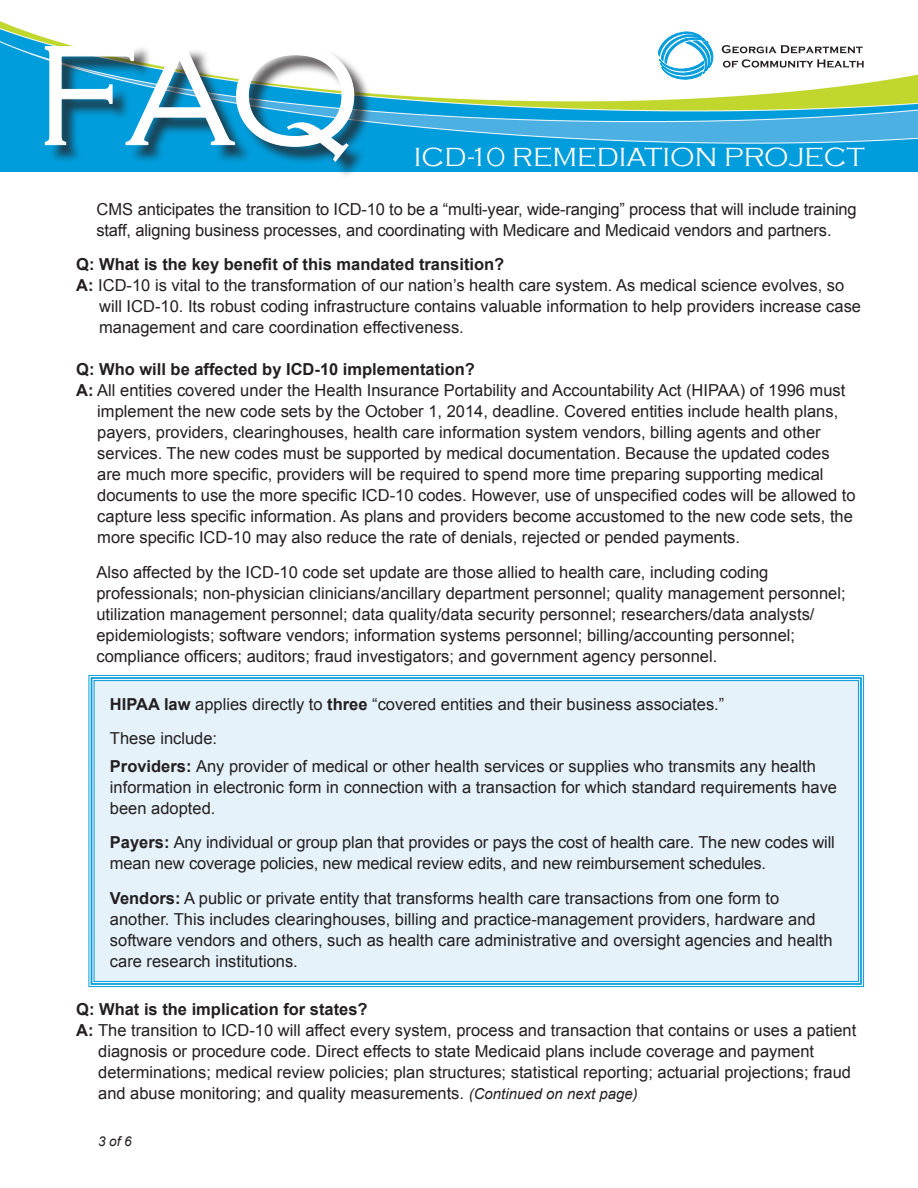
<style>
.page{position:relative;width:918px;height:1188px;background:#fff}
.page>*{position:absolute;margin:0;border:0;box-sizing:border-box;transform-origin:0 0}
.text{font:300 147px "Copperplate Gothic";color:#fff}
.t1{font:300 27px "Copperplate Gothic";color:#fff}
.text-2{font:16.5px/21px "Arial";color:#231f20}
.question{font:16.5px/21px "Arial";color:#231f20}
.question-2{font:700 16.5px "Arial";color:#231f20}
.t2{font:italic 13.5px "Arial";color:#231f20}
.s1{font-weight:700}
.s2{font-style:italic;font-size:15px}
</style>
<div class="page">
<div style="left:88px;top:675px;width:776px;height:312px;background:#e6f2fa"></div>
<div style="left:91px;top:677px;width:771px;height:308px;border:2px solid #069ddc"></div>
<img style="left:0;top:21px;width:918px;height:151px">
<div style="left:48px;top:44px;width:325px;height:135px;background:#231f20;opacity:.75"></div>
<svg style="left:44px;top:41px;width:311px;height:122px"></svg>
<svg style="left:658px;top:32px;width:55px;height:47px"></svg>
<svg style="left:722px;top:45px;width:142px;height:23px"></svg>
<p class="text" style="left:34px;top:16px;width:329px">FAQ</p>
<p class="t1" style="left:414px;top:142px;width:452px">ICD -10 REMEDIATION PROJECT</p>
<p class="text-2" style="left:96px;top:198px;width:762px">CMS anticipates the transition to ICD-10 to be a “multi-year, wide-ranging” process that will include training staff, aligning business processes, and coordinating with Medicare and Medicaid vendors and partners.</p>
<p class="question-2" style="left:76px;top:253px;width:430px">Q: What is the key benefit of this mandated transition?</p>
<p class="question" style="left:99px;top:275px;width:764px;text-indent:-23px"><span class="s1">A:</span> ICD-10 is vital to the transformation of our nation’s health care system. As medical science evolves, so will ICD-10. Its robust coding infrastructure contains valuable information to help providers increase case management and care coordination effectiveness.</p>
<p class="question-2" style="left:76px;top:358px;width:400px">Q: Who will be affected by ICD-10 implementation?</p>
<p class="text-2" style="left:97px;top:380px;width:760px;text-indent:-21px"><span class="s1">A:</span> All entities covered under the Health Insurance Portability and Accountability Act (HIPAA) of 1996 must implement the new code sets by the October 1, 2014, deadline. Covered entities include health plans, payers, providers, clearinghouses, health care information system vendors, billing agents and other services. The new codes must be supported by medical documentation. Because the updated codes are much more specific, providers will be required to spend more time preparing supporting medical documents to use the more specific ICD-10 codes. However, use of unspecified codes will be allowed to capture less specific information. As plans and providers become accustomed to the new code sets, the more specific ICD-10 may also reduce the rate of denials, rejected or pended payments.</p>
<p class="text-2" style="left:96px;top:561px;width:751px">Also affected by the ICD-10 code set update are those allied to health care, including coding professionals; non-physician clinicians/ancillary department personnel; quality management personnel; utilization management personnel; data quality/data security personnel; researchers/data analysts/ epidemiologists; software vendors; information systems personnel; billing/accounting personnel; compliance officers; auditors; fraud investigators; and government agency personnel.</p>
<p class="text-2" style="left:110px;top:693px;width:616px"><span class="s1">HIPAA law</span> applies directly to <span class="s1">three</span> “covered entities and their business associates.”</p>
<p class="text-2" style="left:110px;top:728px;width:109px">These include:</p>
<p class="text-2" style="left:110px;top:756px;width:729px"><span class="s1">Providers:</span> Any provider of medical or other health services or supplies who transmits any health information in electronic form in connection with a transaction for which standard requirements have been adopted.</p>
<p class="text-2" style="left:110px;top:832px;width:727px"><span class="s1">Payers:</span> Any individual or group plan that provides or pays the cost of health care. The new codes will mean new coverage policies, new medical review edits, and new reimbursement schedules.</p>
<p class="text-2" style="left:110px;top:888px;width:724px"><span class="s1">Vendors:</span> A public or private entity that transforms health care transactions from one form to another. This includes clearinghouses, billing and practice-management providers, hardware and software vendors and others, such as health care administrative and oversight agencies and health care research institutions.</p>
<p class="question-2" style="left:76px;top:998px;width:293px">Q: What is the implication for states?</p>
<p class="text-2" style="left:98px;top:1020px;width:760px;text-indent:-22px"><span class="s1">A:</span> The transition to ICD-10 will affect every system, process and transaction that contains or uses a patient diagnosis or procedure code. Direct effects to state Medicaid plans include coverage and payment determinations; medical review policies; plan structures; statistical reporting; actuarial projections; fraud and abuse monitoring; and quality measurements. <span class="s2">(Continued on next page)</span></p>
<p class="t2" style="left:98px;top:1133px;width:35px">3 of 6</p>
</div>
